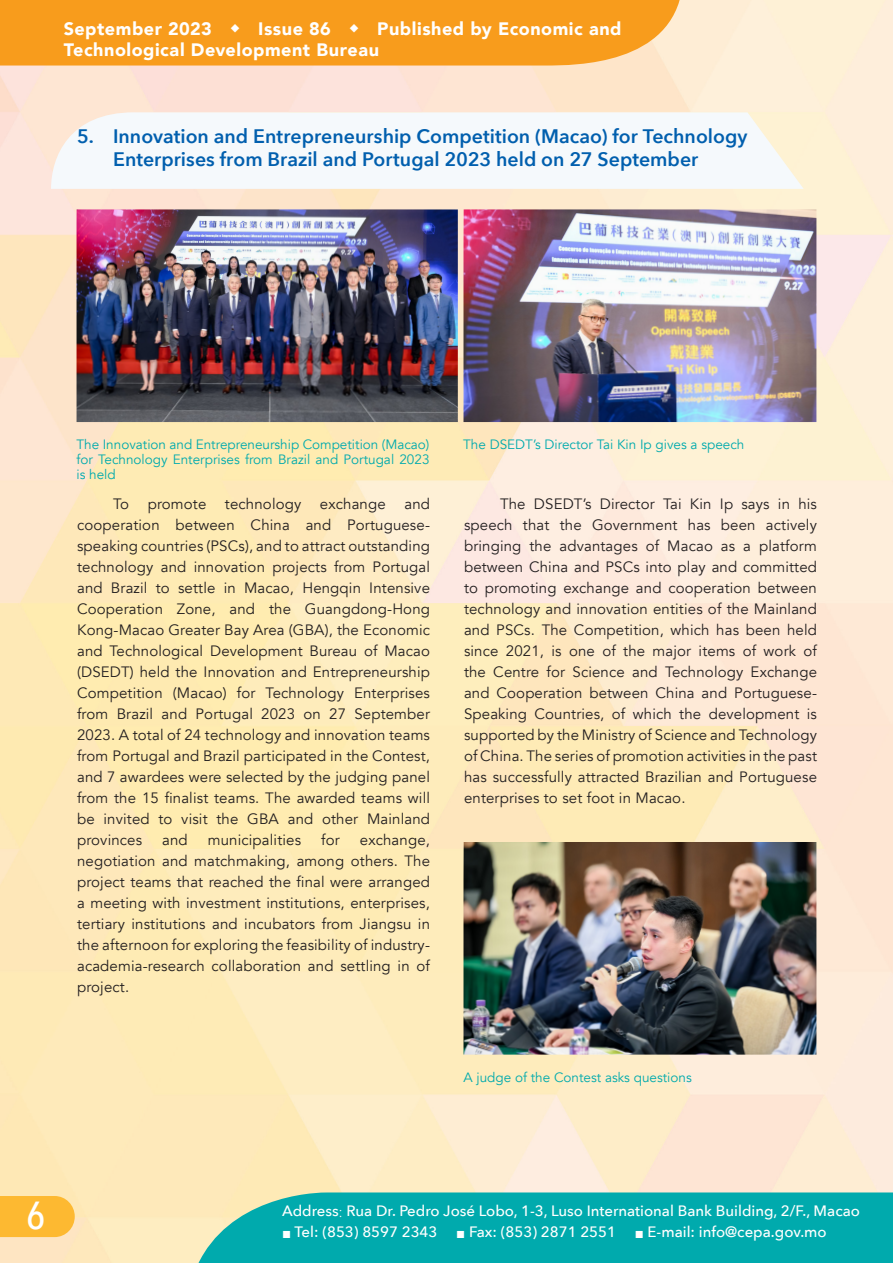
<style>
.page{position:relative;width:893px;height:1263px;background:#fff}
.page>*{position:absolute;margin:0;border:0;box-sizing:border-box;transform-origin:0 0}
.t1{font:500 39px "Avenir Next Condensed";color:#fff}
.t2{font:600 19.5px/23.4px "Avenir Next";color:#015fae}
.t3{font:900 18px/21px "Avenir";letter-spacing:.03em;color:#fff}
.text{font:15px/21px "Avenir";letter-spacing:.01em;color:#231f20;text-align:justify}
.t4{font:500 15px "Avenir Next";color:#fff}
.t5{font:13.5px/15px "Avenir";color:#00aaad;text-align:justify}
.s1{font-family:"Microsoft Jheng Hei";font-weight:700}
.s2{font-family:"Adobe Ming Std";font-weight:300}
.s3{font-family:"Microsoft Jheng Hei";font-weight:400}
</style>
<div class="page">
<img style="left:0;top:0;width:893px;height:1263px">
<div style="left:0;top:0;width:682px;height:66px;background:#f89c1c"></div>
<svg style="left:192px;top:1192px;width:701px;height:71px;background:#10aeae"></svg>
<div style="left:0;top:1196px;width:75px;height:41px;background:#fdb931"></div>
<svg style="left:51px;top:112px;width:753px;height:77px;fill:#f5f9fc"></svg>
<img style="left:77px;top:209px;width:381px;height:213px">
<img style="left:463px;top:209px;width:353px;height:213px">
<img style="left:463px;top:842px;width:353px;height:212px">
<p class="t3" style="left:64px;top:18px;width:559px">September 2023 <span class="s1">◆</span> Issue 86 <span class="s1">◆</span> Published by Economic and<br>Technological Development Bureau</p>
<p class="t2" style="left:113px;top:124px;width:636px;text-indent:-36px">5. Innovation and Entrepreneurship Competition (Macao) for Technology<br>Enterprises from Brazil and Portugal 2023 held on 27 September</p>
<p class="t5" style="left:77px;top:437px;width:354px">The Innovation and Entrepreneurship Competition (Macao) for Technology Enterprises from Brazil and Portugal 2023 is held</p>
<p class="t5" style="left:463px;top:437px;width:283px">The DSEDT’s Director Tai Kin Ip gives a speech</p>
<p class="text" style="left:77px;top:494px;width:354px;text-indent:36px">To promote technology exchange and cooperation between China and Portuguese&shy;speaking countries (PSCs), and to attract outstanding technology and innovation projects from Portugal and Brazil to settle in Macao, Hengqin Intensive Cooperation Zone, and the Guangdong-Hong Kong-Macao Greater Bay Area (GBA), the Economic and Technological Development Bureau of Macao (DSEDT) held the Innovation and Entrepreneurship Competition (Macao) for Technology Enterprises from Brazil and Portugal 2023 on 27 September 2023. A total of 24 technology and innovation teams from Portugal and Brazil participated in the Contest, and 7 awardees were selected by the judging panel from the 15 finalist teams. The awarded teams will be invited to visit the GBA and other Mainland provinces</p>
<p class="text" style="left:162px;top:830px;width:27px">and</p>
<p class="text" style="left:208px;top:830px;width:95px">municipalities</p>
<p class="text" style="left:321px;top:830px;width:20px">for</p>
<p class="text" style="left:77px;top:830px;width:354px;text-indent:283px">exchange, negotiation and matchmaking, among others. The project teams that reached the final were arranged a meeting with investment institutions, enterprises, tertiary institutions and incubators from Jiangsu in the afternoon for exploring the feasibility of industry&shy;academia-research collaboration and settling in of project.</p>
<p class="text" style="left:464px;top:494px;width:354px;text-indent:36px">The DSEDT’s Director Tai Kin Ip says in his speech that the Government has been actively bringing the advantages of Macao as a platform between China and PSCs into play and committed to promoting exchange and cooperation between technology and innovation entities of the Mainland and PSCs. The Competition, which has been held since 2021, is one of the major items of work of the Centre for Science and Technology Exchange and Cooperation between China and Portuguese-Speaking Countries, of which the development is supported by the Ministry of Science and Technology of China. The series of promotion activities in the past has successfully attracted Brazilian and Portuguese enterprises to set foot in Macao.</p>
<p class="t5" style="left:463px;top:1070px;width:230px">A judge of the Contest asks questions</p>
<h1 class="t1" style="left:27px;top:1191px;width:20px">6</h1>
<p class="t4" style="left:282px;top:1198px;width:579px">Address<span class="s2">:</span> Rua Dr. Pedro José Lobo, 1-3, Luso International Bank Building, 2/F., Macao</p>
<p class="t4" style="left:282px;top:1219px;width:546px"><span class="s3">■</span> Tel: (853) 8597 2343 <span class="s3">■</span> Fax: (853) 2871 2551 <span class="s3">■</span> E-mail: info@cepa.gov.mo</p>
</div>
